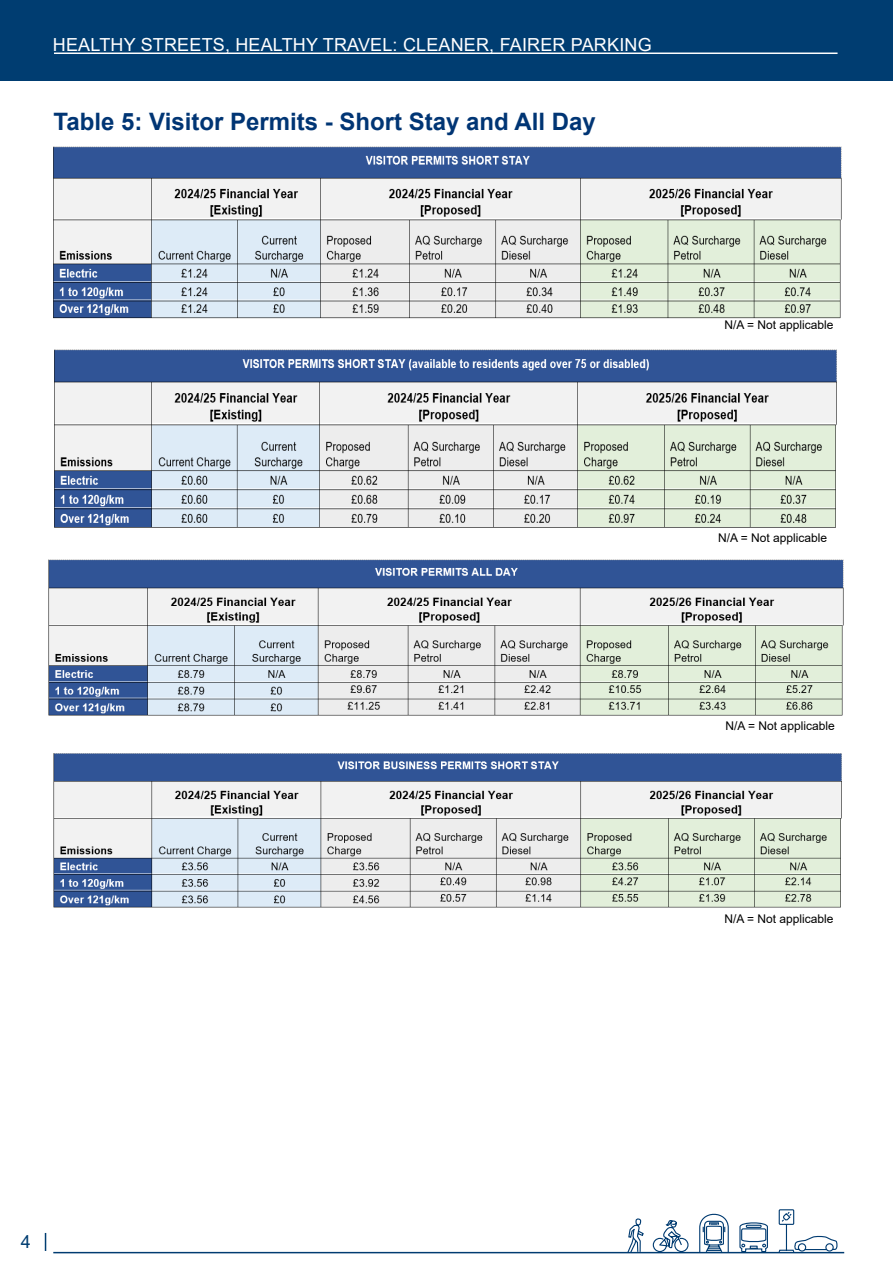
<style>
.page{position:relative;width:893px;height:1263px;background:#fff}
.page>*{position:absolute;margin:0;border:0;box-sizing:border-box;transform-origin:0 0}
.Paragraph{font:700 24px "Arial";color:#003574}
.t1{font:18px "Arial";letter-spacing:.01em;color:#fff}
.t2{font:18px "Arial";color:#003d71}
.SUB_A{font:12px "Arial";color:#000}
</style>
<div class="page">
<div style="left:0;top:0;width:893px;height:81px;background:#003d71"></div>
<hr style="left:53px;top:1252px;width:791px;height:1px;background:#003b71">
<svg style="left:45px;top:1233px;width:1px;height:18px"></svg>
<svg style="left:739px;top:1222px;width:29px;height:30px"></svg>
<svg style="left:626px;top:1218px;width:18px;height:36px"></svg>
<svg style="left:699px;top:1213px;width:30px;height:41px"></svg>
<svg style="left:652px;top:1220px;width:37px;height:32px"></svg>
<svg style="left:778px;top:1209px;width:59px;height:43px"></svg>
<hr style="left:54px;top:53px;width:783px;height:1px;background:#fff">
<img style="left:53px;top:146px;width:788px;height:173px">
<img style="left:54px;top:349px;width:783px;height:179px">
<img style="left:48px;top:559px;width:795px;height:157px">
<img style="left:53px;top:753px;width:789px;height:155px">
<h2 class="t1" style="left:53px;top:32px;width:600px">HEALTHY STREETS, HEALTHY TRAVEL: CLEANER, FAIRER PARKING</h2>
<p class="Paragraph" style="left:54px;top:105px;width:544px">Table 5: Visitor Permits - Short Stay and All Day</p>
<p class="SUB_A" style="left:724px;top:317px;width:111px">N/A = Not applicable</p>
<p class="SUB_A" style="left:718px;top:529px;width:111px">N/A = Not applicable</p>
<p class="SUB_A" style="left:726px;top:717px;width:111px">N/A = Not applicable</p>
<p class="SUB_A" style="left:724px;top:911px;width:111px">N/A = Not applicable</p>
<h2 class="t2" style="left:21px;top:1229px;width:12px">4</h2>
</div>
